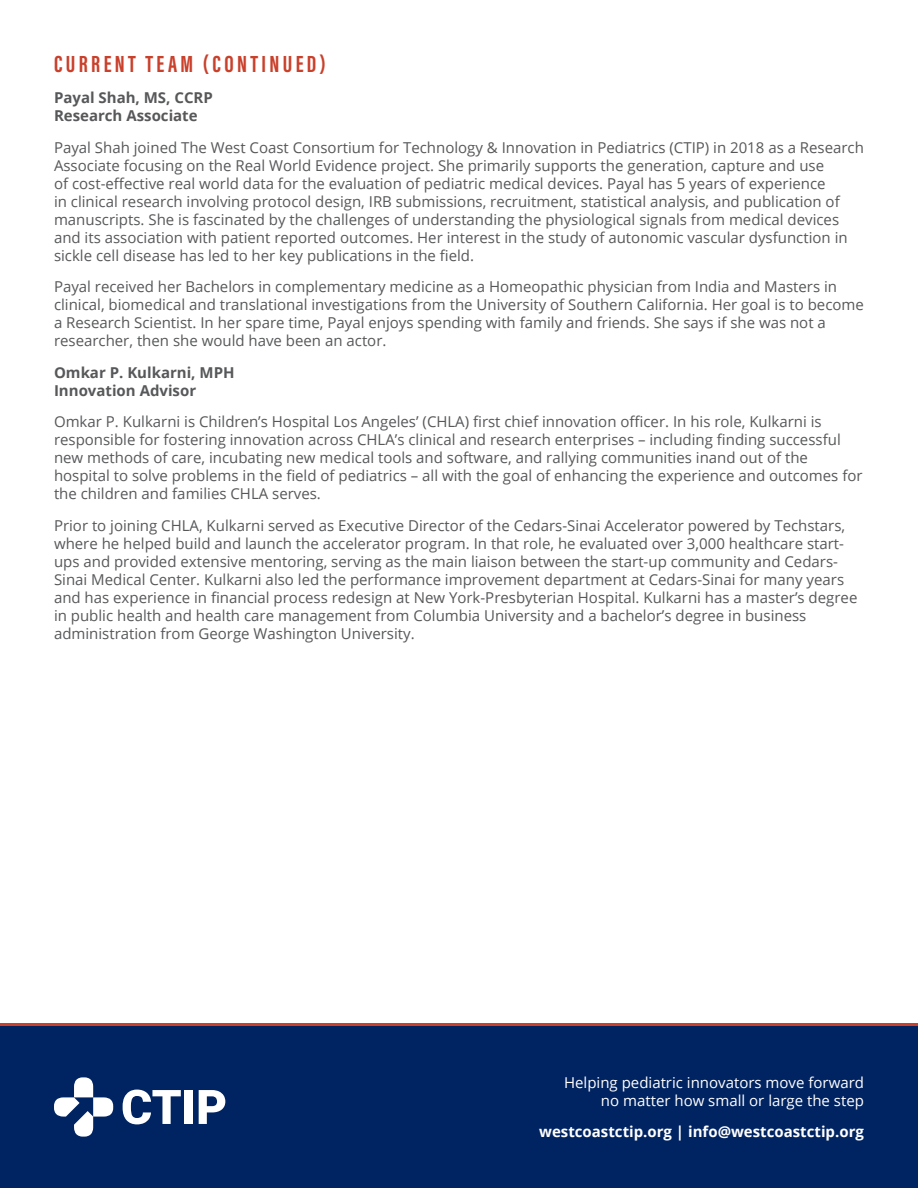
<style>
.page{position:relative;width:918px;height:1188px;background:#fff}
.page>*{position:absolute;margin:0;border:0;box-sizing:border-box;transform-origin:0 0}
.t1{font:700 24px "Acumin Pro Extra Cond";letter-spacing:.14em;color:#c9402b}
.t2{font:15px/18px "Open Sans";color:#57585a}
.t3{font:700 15px/18px "Open Sans";color:#57585a}
.t4{font:15px/18px "Open Sans";color:#fff;text-align:right}
.t5{font:700 15px "Open Sans";color:#fff}
</style>
<div class="page">
<div style="left:0;top:1026px;width:918px;height:162px;background:#002361"></div>
<svg style="left:123px;top:1090px;width:58px;height:34px"></svg>
<div style="left:185px;top:1090px;width:8px;height:34px;background:#fff"></div>
<svg style="left:199px;top:1090px;width:26px;height:34px"></svg>
<svg style="left:54px;top:1077px;width:59px;height:60px"></svg>
<hr style="left:0;top:1023px;width:918px;height:3px;background:#c9402b">
<h1 class="t1" style="left:54px;top:49px;width:273px">CURRENT TEAM (CONTINUED)</h1>
<p class="t3" style="left:54px;top:88px;width:160px">Payal Shah, MS, CCRP<br>Research Associate</p>
<p class="t2" style="left:54px;top:138px;width:811px">Payal Shah joined The West Coast Consortium for Technology &amp; Innovation in Pediatrics (CTIP) in 2018 as a Research Associate focusing on the Real World Evidence project. She primarily supports the generation, capture and use<br>of cost-effective real world data for the evaluation of pediatric medical devices. Payal has 5 years of experience<br>in clinical research involving protocol design, IRB submissions, recruitment, statistical analysis, and publication of manuscripts. She is fascinated by the challenges of understanding the physiological signals from medical devices and its association with patient reported outcomes. Her interest in the study of autonomic vascular dysfunction in sickle cell disease has led to her key publications in the field.</p>
<p class="t2" style="left:54px;top:277px;width:811px">Payal received her Bachelors in complementary medicine as a Homeopathic physician from India and Masters in clinical, biomedical and translational investigations from the University of Southern California. Her goal is to become a Research Scientist. In her spare time, Payal enjoys spending with family and friends. She says if she was not a researcher, then she would have been an actor.</p>
<p class="t3" style="left:54px;top:363px;width:182px">Omkar P. Kulkarni, MPH<br>Innovation Advisor</p>
<p class="t2" style="left:54px;top:412px;width:810px">Omkar P. Kulkarni is Children’s Hospital Los Angeles’ (CHLA) first chief innovation officer. In his role, Kulkarni is responsible for fostering innovation across CHLA’s clinical and research enterprises – including finding successful new methods of care, incubating new medical tools and software, and rallying communities inand out of the hospital to solve problems in the field of pediatrics – all with the goal of enhancing the experience and outcomes for the children and families CHLA serves.</p>
<p class="t2" style="left:54px;top:516px;width:805px">Prior to joining CHLA, Kulkarni served as Executive Director of the Cedars-Sinai Accelerator powered by Techstars, where he helped build and launch the accelerator program. In that role, he evaluated over 3,000 healthcare start&shy;ups and provided extensive mentoring, serving as the main liaison between the start-up community and Cedars-Sinai Medical Center. Kulkarni also led the performance improvement department at Cedars-Sinai for many years and has experience in financial process redesign at New York-Presbyterian Hospital. Kulkarni has a master’s degree in public health and health care management from Columbia University and a bachelor’s degree in business administration from George Washington University.</p>
<p class="t4" style="left:564px;top:1073px;width:301px">Helping pediatric innovators move forward no matter how small or large the step</p>
<p class="t5" style="left:539px;top:1121px;width:326px">westcoastctip.org | info@westcoastctip.org</p>
</div>
